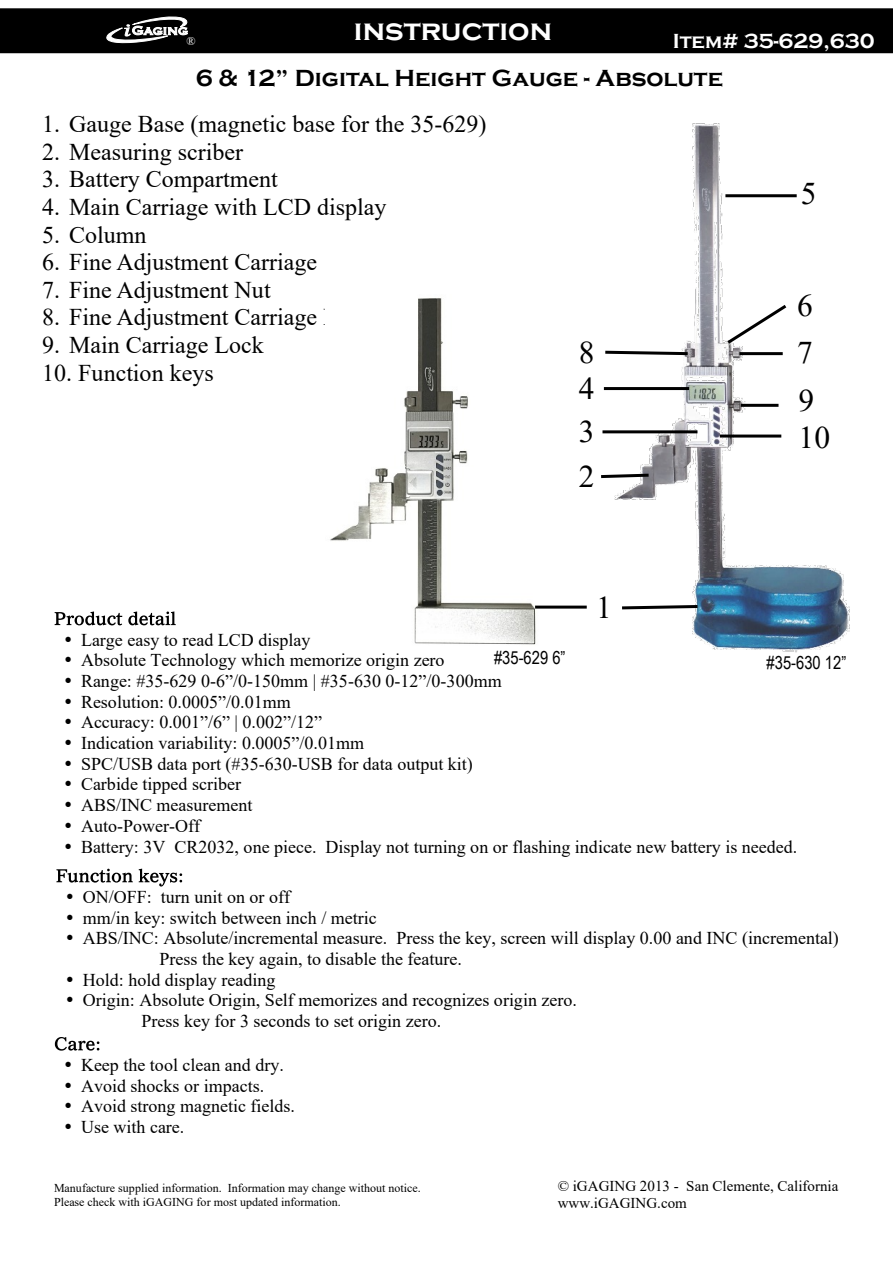
<style>
.page{position:relative;width:893px;height:1263px;background:#fff}
.page>*{position:absolute;margin:0;border:0;box-sizing:border-box;transform-origin:0 0}
.t1{font:31.5px/47.2px "Times New Roman";color:#000}
.t2{font:700 30px "Copperplate Gothic";color:#fff}
.t3{font:24px "Times New Roman";color:#000}
.t4{font:700 24px "Copperplate Gothic";color:#000}
.t5{font:700 21px "Copperplate Gothic";color:#fff}
.t6{font:18px/20.7px "Times New Roman";color:#000}
.t7{font:18px "Arial Narrow";color:#000}
.t8{font:15px/17.2px "Times New Roman";color:#000}
.t9{font:12px/13.8px "Times New Roman";color:#000}
.t10{font:12px "Times New Roman";color:#fff}
</style>
<div class="page">
<img style="left:602px;top:123px;width:248px;height:530px">
<hr style="left:725px;top:194px;width:72px;height:3px;background:#000">
<svg style="left:724px;top:302px;width:66px;height:45px"></svg>
<hr style="left:739px;top:352px;width:44px;height:3px;background:#000">
<hr style="left:741px;top:404px;width:37px;height:3px;background:#000">
<hr style="left:720px;top:435px;width:61px;height:3px;background:#000">
<svg style="left:601px;top:472px;width:51px;height:8px"></svg>
<hr style="left:602px;top:430px;width:95px;height:3px;background:#000">
<hr style="left:604px;top:387px;width:85px;height:3px;background:#000">
<svg style="left:602px;top:349px;width:89px;height:8px"></svg>
<svg style="left:619px;top:603px;width:81px;height:8px"></svg>
<svg style="left:55px;top:611px;width:67px;height:14px"></svg>
<svg style="left:128px;top:611px;width:48px;height:14px"></svg>
<div style="left:0;top:8px;width:893px;height:45px;background:#000;border:2px solid #000"></div>
<svg style="left:56px;top:869px;width:77px;height:13px"></svg>
<svg style="left:139px;top:869px;width:43px;height:17px"></svg>
<svg style="left:55px;top:1037px;width:44px;height:13px"></svg>
<svg style="left:106px;top:16px;width:82px;height:27px"></svg>
<img style="left:330px;top:298px;width:210px;height:347px">
<hr style="left:535px;top:606px;width:52px;height:3px;background:#000">
<p class="t10" style="left:187px;top:37px;width:11px">®</p>
<h2 class="t2" style="left:354px;top:12px;width:200px">instruction</h2>
<p class="t5" style="left:673px;top:28px;width:203px">Item# 35-629,630</p>
<h3 class="t4" style="left:196px;top:64px;width:529px">6 &amp; 12” Digital Height Gauge - Absolute</h3>
<h3 class="t3" style="left:42px;top:116px;width:446px">1. Gauge Base (magnetic base for the 35-629)</h3>
<h3 class="t3" style="left:42px;top:143px;width:202px">2. Measuring scriber</h3>
<h3 class="t3" style="left:42px;top:171px;width:237px">3. Battery Compartment</h3>
<h3 class="t3" style="left:42px;top:198px;width:346px">4. Main Carriage with LCD display</h3>
<h3 class="t3" style="left:42px;top:226px;width:106px">5. Column</h3>
<h3 class="t3" style="left:42px;top:254px;width:277px">6. Fine Adjustment Carriage</h3>
<h3 class="t3" style="left:42px;top:281px;width:230px">7. Fine Adjustment Nut</h3>
<h3 class="t3" style="left:42px;top:309px;width:332px">8. Fine Adjustment Carriage Lock</h3>
<h3 class="t3" style="left:42px;top:336px;width:223px">9. Main Carriage Lock</h3>
<h3 class="t3" style="left:42px;top:364px;width:173px">10. Function keys</h3>
<h1 class="t1" style="left:579px;top:337px;width:17px;line-height:36.3px">8<br>4</h1>
<h1 class="t1" style="left:579px;top:412px;width:17px;line-height:44.7px">3<br>2</h1>
<h1 class="t1" style="left:801px;top:173px;width:17px">5</h1>
<h1 class="t1" style="left:797px;top:285px;width:19px;text-align:justify">6<br>7<br>9</h1>
<h1 class="t1" style="left:799px;top:417px;width:33px">10</h1>
<h1 class="t1" style="left:596px;top:587px;width:17px">1</h1>
<p class="t6" style="left:81px;top:631px;width:718px">Large easy to read LCD display<br>Absolute Technology which memorize origin zero<br>Range: #35-629 0-6”/0-150mm | #35-630 0-12”/0-300mm<br>Resolution: 0.0005”/0.01mm<br>Accuracy: 0.001”/6” | 0.002”/12”<br>Indication variability: 0.0005”/0.01mm<br>SPC/USB data port (#35-630-USB for data output kit)<br>Carbide tipped scriber<br>ABS/INC measurement<br>Auto-Power-Off<br>Battery: 3V CR2032, one piece. Display not turning on or flashing indicate new battery is needed.</p>
<p class="t7" style="left:494px;top:650px;width:73px">#35-629 6”</p>
<p class="t7" style="left:767px;top:655px;width:81px">#35-630 12”</p>
<p class="t6" style="left:83px;top:888px;width:209px">ON/OFF: turn unit on or off</p>
<p class="t6" style="left:83px;top:909px;width:296px">mm/in key: switch between inch / metric</p>
<p class="t6" style="left:83px;top:929px;width:758px">ABS/INC: Absolute/incremental measure. Press the key, screen will display 0.00 and INC (incremental)</p>
<p class="t6" style="left:160px;top:950px;width:304px">Press the key again, to disable the feature.</p>
<p class="t6" style="left:83px;top:971px;width:194px">Hold: hold display reading</p>
<p class="t6" style="left:83px;top:992px;width:496px">Origin: Absolute Origin, Self memorizes and recognizes origin zero.</p>
<p class="t6" style="left:141px;top:1012px;width:301px">Press key for 3 seconds to set origin zero.</p>
<p class="t6" style="left:81px;top:1056px;width:216px">Keep the tool clean and dry.<br>Avoid shocks or impacts.<br>Avoid strong magnetic fields.<br>Use with care.</p>
<p class="t9" style="left:54px;top:1182px;width:368px">Manufacture supplied information. Information may change without notice.<br>Please check with iGAGING for most updated information.</p>
<p class="t8" style="left:558px;top:1178px;width:282px">© iGAGING 2013 - San Clemente, California www.iGAGING.com</p>
</div>
